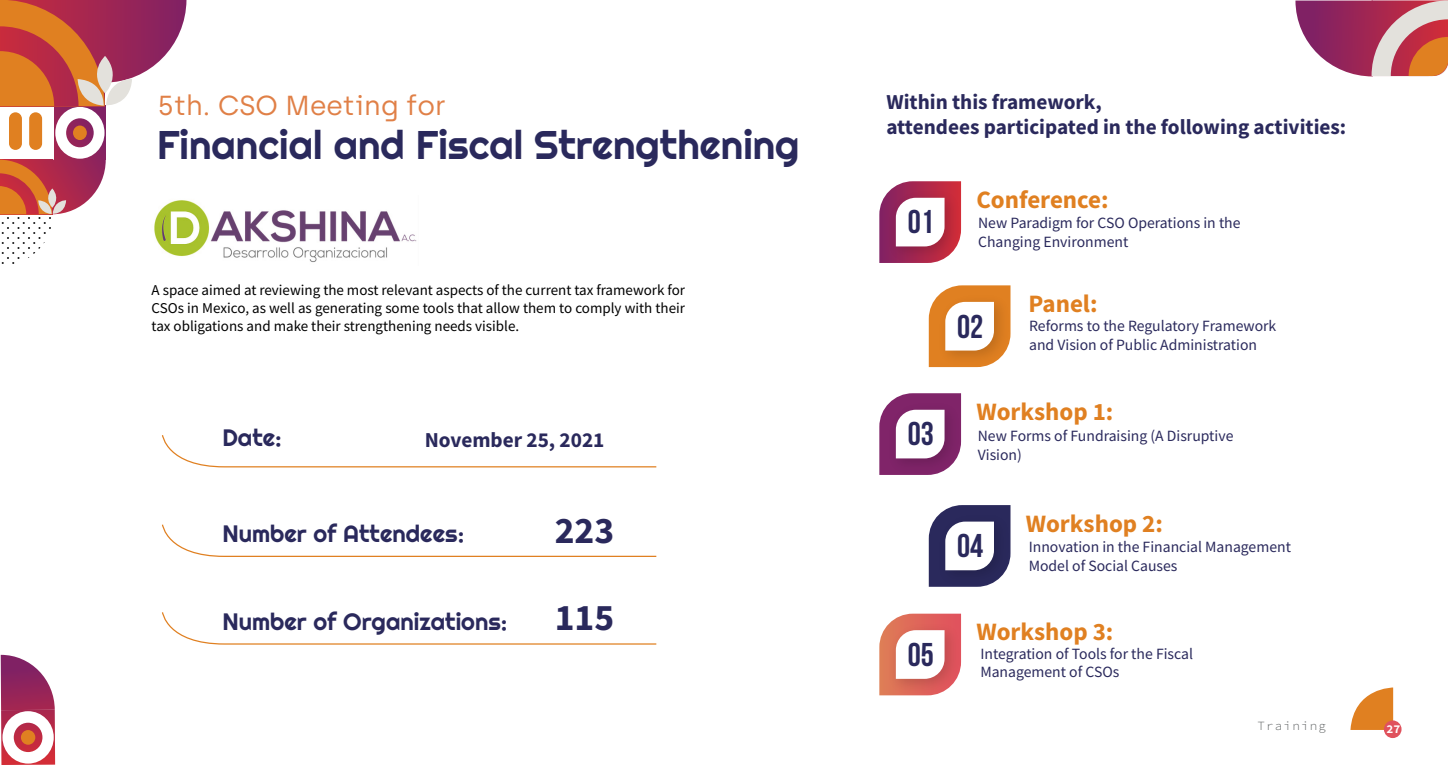
<style>
.page{position:relative;width:1448px;height:765px;background:#fff}
.page>*{position:absolute;margin:0;border:0;box-sizing:border-box;transform-origin:0 0}
.t1{font:40px "Righteous";color:#2a295c}
.t2{font:700 37.5px "Source Sans Pro";color:#2a295c}
.t3{font:33px "Bebas Neue";color:#2a295c}
.t4{font:27.5px "Archia";color:#e08047}
.t5{font:700 25px "Source Sans Pro";color:#e08021}
.t6{font:23.75px "Righteous";color:#2a295c}
.t7{font:700 21.25px/25.5px "Source Sans Pro";color:#2a295c}
.t8{font:15.62px/18.8px "Source Sans Pro";color:#2a295c}
.t9{font:15px/18px "Source Sans Pro";color:#000;text-align:justify}
.t10{font:300 12.5px "Source Code Pro";letter-spacing:.1em;color:#595c5d}
.t11{font:700 11.62px "Source Code Pro";color:#fff}
</style>
<div class="page">
<svg style="left:162px;top:524px;width:495px;height:33px"></svg>
<svg style="left:1350px;top:687px;width:43px;height:43px"></svg>
<div style="left:1384px;top:720px;width:17px;height:18px;background:#e0525d;border-radius:50%"></div>
<img style="left:961px;top:186px;width:1px;height:44px">
<svg style="left:879px;top:181px;width:82px;height:82px"></svg>
<svg style="left:929px;top:285px;width:81px;height:82px"></svg>
<img style="left:961px;top:398px;width:1px;height:44px">
<svg style="left:879px;top:393px;width:82px;height:82px"></svg>
<img style="left:1010px;top:510px;width:1px;height:48px">
<svg style="left:929px;top:505px;width:81px;height:82px"></svg>
<img style="left:884px;top:618px;width:78px;height:78px">
<svg style="left:879px;top:614px;width:82px;height:81px"></svg>
<svg style="left:162px;top:612px;width:495px;height:33px"></svg>
<svg style="left:162px;top:435px;width:495px;height:33px"></svg>
<svg style="left:1295px;top:0;width:153px;height:76px;background:#bc687a"></svg>
<svg style="left:0;top:0;width:186px;height:264px"></svg>
<svg style="left:1px;top:655px;width:54px;height:110px"></svg>
<div style="left:21px;top:730px;width:14px;height:15px;background:#e08021;border-radius:50%"></div>
<img style="left:152px;top:196px;width:265px;height:68px">
<h3 class="t4" style="left:158px;top:89px;width:290px">5th. CSO Meeting for</h3>
<h1 class="t1" style="left:157px;top:120px;width:644px">Financial and Fiscal Strengthening</h1>
<h3 class="t7" style="left:886px;top:88px;width:461px">Within this framework,<br>attendees participated in the following activities:</h3>
<h3 class="t3" style="left:908px;top:204px;width:28px">01</h3>
<h3 class="t5" style="left:976px;top:183px;width:134px">Conference:</h3>
<p class="t8" style="left:978px;top:213px;width:264px">New Paradigm for CSO Operations in the<br>Changing Environment</p>
<p class="t9" style="left:152px;top:281px;width:535px">A space aimed at reviewing the most relevant aspects of the current tax framework for CSOs in Mexico, as well as generating some tools that allow them to comply with their tax obligations and make their strengthening needs visible.</p>
<h3 class="t5" style="left:1028px;top:287px;width:71px">Panel:</h3>
<h3 class="t3" style="left:957px;top:308px;width:28px">02</h3>
<p class="t8" style="left:1029px;top:316px;width:249px">Reforms to the Regulatory Framework and Vision of Public Administration</p>
<h3 class="t6" style="left:222px;top:423px;width:61px">Date:</h3>
<h3 class="t7" style="left:425px;top:427px;width:181px">November 25, 2021</h3>
<h3 class="t6" style="left:222px;top:519px;width:243px">Number of Attendees:</h3>
<h2 class="t2" style="left:555px;top:505px;width:61px">223</h2>
<h3 class="t6" style="left:222px;top:606px;width:286px">Number of Organizations:</h3>
<h2 class="t2" style="left:555px;top:593px;width:61px">115</h2>
<h3 class="t3" style="left:908px;top:416px;width:28px">03</h3>
<h3 class="t3" style="left:908px;top:636px;width:28px">05</h3>
<h3 class="t5" style="left:976px;top:395px;width:139px">Workshop 1:</h3>
<p class="t8" style="left:978px;top:426px;width:257px">New Forms of Fundraising (A Disruptive<br>Vision)</p>
<h3 class="t3" style="left:957px;top:528px;width:28px">04</h3>
<h3 class="t5" style="left:1026px;top:507px;width:139px">Workshop 2:</h3>
<p class="t8" style="left:1029px;top:538px;width:264px">Innovation in the Financial Management<br>Model of Social Causes</p>
<h3 class="t5" style="left:976px;top:615px;width:139px">Workshop 3:</h3>
<p class="t8" style="left:980px;top:644px;width:214px">Integration of Tools for the Fiscal<br>Management of CSOs</p>
<p class="t10" style="left:1257px;top:717px;width:70px">Training</p>
<p class="t11" style="left:1386px;top:720px;width:15px">27</p>
</div>
